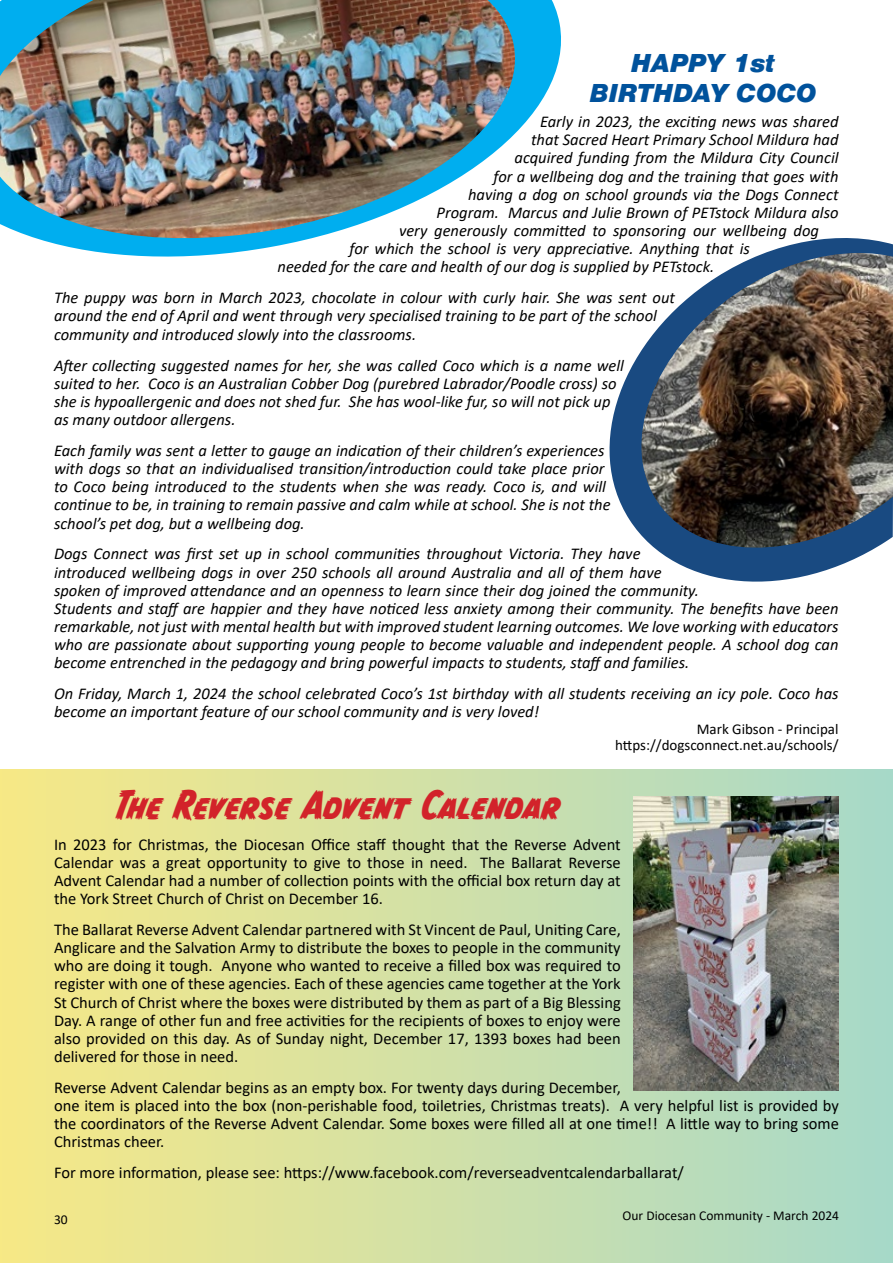
<style>
.page{position:relative;width:893px;height:1263px;background:#fff}
.page>*{position:absolute;margin:0;border:0;box-sizing:border-box;transform-origin:0 0}
.t1{font:36px "CC Monster Mash";color:#d2232a}
.t2{font:italic 900 27px/29.7px "Nimbus San";color:#00529c;text-align:center}
.t3{font:italic 16.5px/18.1px "Calibri";color:#000}
.t4{font:16.5px/18.1px "Calibri";color:#000;text-align:justify}
.t5{font:15px/16.5px "Calibri";color:#000;text-align:right}
.t6{font:13.5px "Calibri";color:#000}
</style>
<div class="page">
<svg style="left:609px;top:238px;width:284px;height:344px"></svg>
<svg style="left:143px;top:0;width:418px;height:257px"></svg>
<div style="left:0;top:770px;width:893px;height:493px;background:linear-gradient(to right,#f8e886,#a7d8c9)"></div>
<img style="left:636px;top:253px;width:257px;height:310px">
<img style="left:0;top:0;width:527px;height:252px">
<img style="left:634px;top:796px;width:205px;height:294px">
<h2 class="t2" style="left:589px;top:49px;width:228px">HAPPY 1st<br>BIRTHDAY COCO</h2>
<p class="t3" style="left:540px;top:112px;width:300px">Early in 2023, the exciting news was shared</p>
<p class="t3" style="left:531px;top:130px;width:309px">that Sacred Heart Primary School Mildura had</p>
<p class="t3" style="left:515px;top:148px;width:325px">acquired funding from the Mildura City Council</p>
<p class="t3" style="left:494px;top:166px;width:347px">for a wellbeing dog and the training that goes with</p>
<p class="t3" style="left:468px;top:185px;width:372px">having a dog on school grounds via the Dogs Connect</p>
<p class="t3" style="left:437px;top:203px;width:403px">Program. Marcus and Julie Brown of PETstock Mildura also</p>
<p class="t3" style="left:399px;top:221px;width:421px">very generously committed to sponsoring our wellbeing dog</p>
<p class="t3" style="left:350px;top:239px;width:402px">for which the school is very appreciative. Anything that is</p>
<p class="t3" style="left:278px;top:257px;width:438px">needed for the care and health of our dog is supplied by PETstock.</p>
<p class="t3" style="left:54px;top:288px;width:622px">The puppy was born in March 2023, chocolate in colour with curly hair. She was sent out around the end of April and went through very specialised training to be part of the school community and introduced slowly into the classrooms.</p>
<p class="t3" style="left:54px;top:355px;width:571px">After collecting suggested names for her, she was called Coco which is a name well suited to her. Coco is an Australian Cobber Dog (purebred Labrador/Poodle cross) so she is hypoallergenic and does not shed fur. She has wool-like fur, so will not pick up as many outdoor allergens.</p>
<p class="t3" style="left:54px;top:441px;width:558px">Each family was sent a letter to gauge an indication of their children’s experiences with dogs so that an individualised transition/introduction could take place prior to Coco being introduced to the students when she was ready. Coco is, and will continue to be, in training to remain passive and calm while at school. She is not the school’s pet dog, but a wellbeing dog.</p>
<p class="t3" style="left:54px;top:544px;width:786px">Dogs Connect was first set up in school communities throughout Victoria. They have<br>introduced wellbeing dogs in over 250 schools all around Australia and all of them have<br>spoken of improved attendance and an openness to learn since their dog joined the community.<br>Students and staff are happier and they have noticed less anxiety among their community. The benefits have been remarkable, not just with mental health but with improved student learning outcomes. We love working with educators who are passionate about supporting young people to become valuable and independent people. A school dog can become entrenched in the pedagogy and bring powerful impacts to students, staff and families.</p>
<p class="t3" style="left:54px;top:684px;width:786px">On Friday, March 1, 2024 the school celebrated Coco’s 1st birthday with all students receiving an icy pole. Coco has become an important feature of our school community and is very loved!</p>
<p class="t5" style="left:615px;top:720px;width:225px">Mark Gibson - Principal https://dogsconnect.net.au/schools/</p>
<h1 class="t1" style="left:115px;top:785px;width:447px">The Reverse Advent Calendar</h1>
<p class="t4" style="left:54px;top:835px;width:568px">In 2023 for Christmas, the Diocesan Office staff thought that the Reverse Advent Calendar was a great opportunity to give to those in need. The Ballarat Reverse Advent Calendar had a number of collection points with the official box return day at the York Street Church of Christ on December 16.</p>
<p class="t4" style="left:54px;top:920px;width:568px">The Ballarat Reverse Advent Calendar partnered with St Vincent de Paul, Uniting Care, Anglicare and the Salvation Army to distribute the boxes to people in the community who are doing it tough. Anyone who wanted to receive a filled box was required to register with one of these agencies. Each of these agencies came together at the York St Church of Christ where the boxes were distributed by them as part of a Big Blessing Day. A range of other fun and free activities for the recipients of boxes to enjoy were also provided on this day. As of Sunday night, December 17, 1393 boxes had been delivered for those in need.</p>
<p class="t4" style="left:54px;top:1078px;width:786px;text-align:left">Reverse Advent Calendar begins as an empty box. For twenty days during December,<br>one item is placed into the box (non-perishable food, toiletries, Christmas treats). A very helpful list is provided by the coordinators of the Reverse Advent Calendar. Some boxes were filled all at one time!! A little way to bring some Christmas cheer.</p>
<p class="t4" style="left:54px;top:1163px;width:631px">For more information, please see: https://www.facebook.com/reverseadventcalendarballarat/</p>
<p class="t6" style="left:54px;top:1210px;width:15px">30</p>
<p class="t6" style="left:623px;top:1206px;width:218px">Our Diocesan Community - March 2024</p>
</div>
